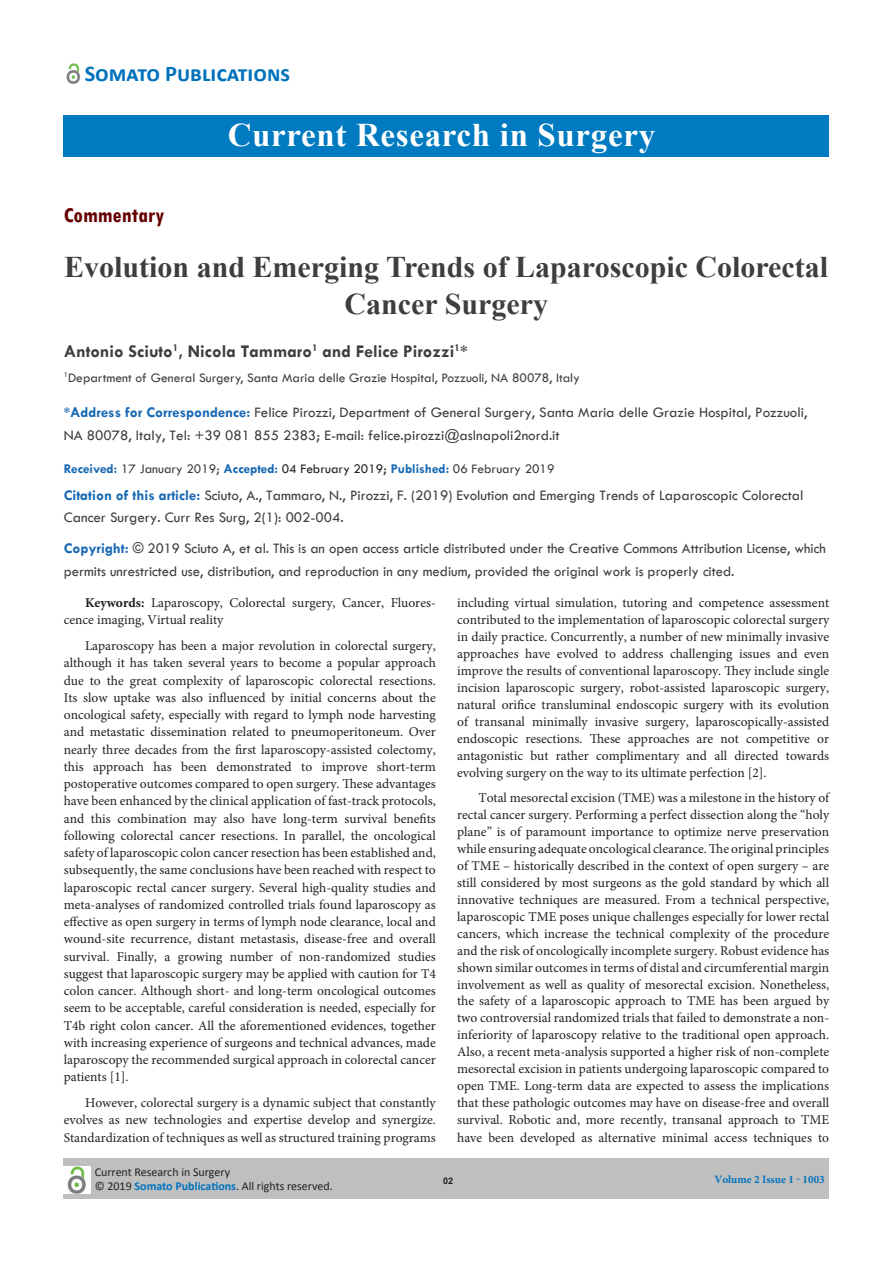
<style>
.page{position:relative;width:893px;height:1263px;background:#fff}
.page>*{position:absolute;margin:0;border:0;box-sizing:border-box;transform-origin:0 0}
.t1{font:700 33px "Times New Roman";letter-spacing:.02em;color:#fff}
.t2{font:700 30px/37.5px "Times New Roman";color:#3e3e3f;text-align:center}
.t3{font:700 22.5px "Calibri";color:#0072bc}
.t4{font:700 condensed 22.5px "Tw Cen";color:#640000}
.t5{font:700 18px "Tw Cen";color:#3e3e3f}
.t6{font:15px/22.5px "Tw Cen";color:#3e3e3f}
.t7{font:13.5px/17px "Minion Pro";color:#231f20;text-align:justify}
.t8{font:13.5px "Tw Cen";color:#3e3e3f}
.t9{font:700 13.5px "Tw Cen";color:#1768b4}
.t10{font:12px "Calibri";color:#231f20}
.t11{font:700 11.25px "Minion Pro";color:#0072bc}
.t12{font:700 9px "Arial";color:#231f20}
.s1{font-weight:700;color:#1768b4}
.s2{font-weight:400;color:#3e3e3f}
.s3{font-weight:400;color:#231f20}
.s4{font-weight:700}
.s5{font-weight:700;color:#0072bc}
</style>
<div class="page">
<div style="left:64px;top:115px;width:765px;height:41px;background:#007ac0"></div>
<div style="left:64px;top:1158px;width:765px;height:41px;background:#bfbfc0"></div>
<img style="left:64px;top:1167px;width:26px;height:26px">
<img style="left:66px;top:64px;width:14px;height:19px">
<p class="t3" style="left:85px;top:59px;width:207px">Somato Publications</p>
<p class="t1" style="left:228px;top:112px;width:429px">Current Research in Surgery</p>
<p class="t4" style="left:64px;top:201px;width:102px">Commentary</p>
<p class="t2" style="left:64px;top:247px;width:765px">Evolution and Emerging Trends of Laparoscopic Colorectal<br>Cancer Surgery</p>
<p class="t5" style="left:64px;top:340px;width:405px">Antonio Sciuto<sup>1</sup>, Nicola Tammaro<sup>1</sup> and Felice Pirozzi<sup>1</sup>*</p>
<p class="t8" style="left:64px;top:370px;width:518px"><sup>1</sup>Department of General Surgery, Santa Maria delle Grazie Hospital, Pozzuoli, NA 80078, Italy</p>
<p class="t6" style="left:64px;top:401px;width:745px"><span class="s1">*Address for Correspondence:</span> Felice Pirozzi, Department of General Surgery, Santa Maria delle Grazie Hospital, Pozzuoli,<br>NA 80078, Italy, Tel: +39 081 855 2383; E-mail: felice.pirozzi@aslnapoli2nord.it</p>
<p class="t9" style="left:64px;top:461px;width:492px">Received: <span class="s2">17 January 2019;</span> Accepted: <span class="s3">04 February 2019;</span> Published: <span class="s2">06 February 2019</span></p>
<p class="t6" style="left:64px;top:484px;width:741px"><span class="s1">Citation of this article:</span> Sciuto, A., Tammaro, N., Pirozzi, F. (2019) Evolution and Emerging Trends of Laparoscopic Colorectal<br>Cancer Surgery. Curr Res Surg, 2(1): 002-004.</p>
<p class="t6" style="left:64px;top:537px;width:764px"><span class="s1">Copyright:</span> © 2019 Sciuto A, et al. This is an open access article distributed under the Creative Commons Attribution License, which permits unrestricted use, distribution, and reproduction in any medium, provided the original work is properly cited.</p>
<p class="t7" style="left:64px;top:594px;width:374px;text-indent:21px"><span class="s4">Keywords:</span> Laparoscopy, Colorectal surgery, Cancer, Fluores&shy;cence imaging, Virtual reality</p>
<p class="t7" style="left:64px;top:637px;width:374px;text-indent:21px">Laparoscopy has been a major revolution in colorectal surgery, although it has taken several years to become a popular approach due to the great complexity of laparoscopic colorectal resections.<br>Its slow uptake was also influenced by initial concerns about the oncological safety, especially with regard to lymph node harvesting and metastatic dissemination related to pneumoperitoneum. Over nearly three decades from the first laparoscopy-assisted colectomy, this approach has been demonstrated to improve short-term postoperative outcomes compared to open surgery. These advantages have been enhanced by the clinical application of fast-track protocols, and this combination may also have long-term survival benefits following colorectal cancer resections. In parallel, the oncological safety of laparoscopic colon cancer resection has been established and, subsequently, the same conclusions have been reached with respect to laparoscopic rectal cancer surgery. Several high-quality studies and meta-analyses of randomized controlled trials found laparoscopy as effective as open surgery in terms of lymph node clearance, local and wound-site recurrence, distant metastasis, disease-free and overall survival. Finally, a growing number of non-randomized studies suggest that laparoscopic surgery may be applied with caution for T4 colon cancer. Although short- and long-term oncological outcomes seem to be acceptable, careful consideration is needed, especially for T4b right colon cancer. All the aforementioned evidences, together with increasing experience of surgeons and technical advances, made laparoscopy the recommended surgical approach in colorectal cancer patients [1].</p>
<p class="t7" style="left:64px;top:1094px;width:374px;text-indent:21px">However, colorectal surgery is a dynamic subject that constantly evolves as new technologies and expertise develop and synergize.<br>Standardization of techniques as well as structured training programs</p>
<p class="t7" style="left:457px;top:594px;width:374px">including virtual simulation, tutoring and competence assessment contributed to the implementation of laparoscopic colorectal surgery in daily practice. Concurrently, a number of new minimally invasive approaches have evolved to address challenging issues and even improve the results of conventional laparoscopy. They include single incision laparoscopic surgery, robot-assisted laparoscopic surgery, natural orifice transluminal endoscopic surgery with its evolution of transanal minimally invasive surgery, laparoscopically-assisted endoscopic resections. These approaches are not competitive or antagonistic but rather complimentary and all directed towards evolving surgery on the way to its ultimate perfection [2].</p>
<p class="t7" style="left:457px;top:789px;width:374px;text-indent:21px">Total mesorectal excision (TME) was a milestone in the history of rectal cancer surgery. Performing a perfect dissection along the “holy plane” is of paramount importance to optimize nerve preservation while ensuring adequate oncological clearance. The original principles of TME – historically described in the context of open surgery – are still considered by most surgeons as the gold standard by which all innovative techniques are measured. From a technical perspective, laparoscopic TME poses unique challenges especially for lower rectal cancers, which increase the technical complexity of the procedure and the risk of oncologically incomplete surgery. Robust evidence has shown similar outcomes in terms of distal and circumferential margin involvement as well as quality of mesorectal excision. Nonetheless, the safety of a laparoscopic approach to TME has been argued by two controversial randomized trials that failed to demonstrate a non&shy;inferiority of laparoscopy relative to the traditional open approach.<br>Also, a recent meta-analysis supported a higher risk of non-complete mesorectal excision in patients undergoing laparoscopic compared to open TME. Long-term data are expected to assess the implications that these pathologic outcomes may have on disease-free and overall survival. Robotic and, more recently, transanal approach to TME have been developed as alternative minimal access techniques to</p>
<p class="t10" style="left:95px;top:1164px;width:137px">Current Research in Surgery</p>
<p class="t10" style="left:95px;top:1179px;width:239px">© 2019 <span class="s5">Somato Publications</span>. All rights reserved.</p>
<p class="t12" style="left:443px;top:1174px;width:12px">02</p>
<p class="t11" style="left:714px;top:1171px;width:112px">Volume 2 Issue 1 - 1003</p>
</div>
